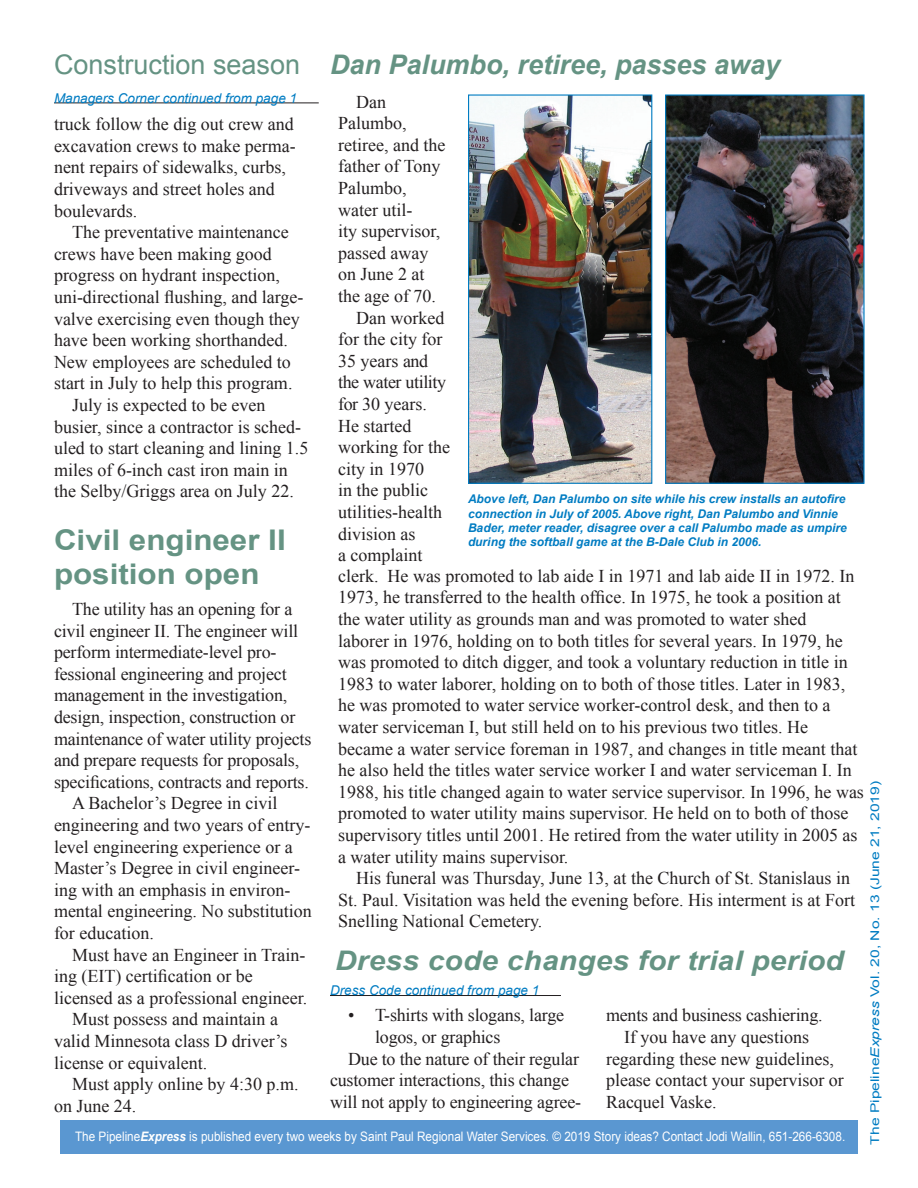
<style>
.page{position:relative;width:918px;height:1188px;background:#fff}
.page>*{position:absolute;margin:0;border:0;box-sizing:border-box;transform-origin:0 0}
.t1{font:700 28.5px/34.2px "Arial";color:#659383;scale:1.1 1}
.t2{font:italic 700 27px "Arial";letter-spacing:.01em;color:#659383;scale:1.1 1}
.t3{font:italic 700 27px "Arial";letter-spacing:.01em;color:#659383}
.t4{font:27px "Arial";color:#659383}
.t5{font:18px/21.6px "Times New Roman";color:#231f20}
.t6{font:18px "Times New Roman";letter-spacing:-.02em;color:#231f20}
.t7{font:italic 13.5px "Arial";color:#007cc2}
.t8{font:13.05px "Arial";color:#fff;scale:.9 1}
.t9{font:italic 700 12px/14.2px "Arial";color:#007cc2}
.t10{font:12px "Arial";color:#007cc2;scale:1.3 1}
.s1{font-style:italic}
.s2{font-weight:700;font-style:italic}
</style>
<div class="page">
<div style="left:60px;top:1120px;width:798px;height:34px;background:#5a97d1"></div>
<hr style="left:330px;top:995px;width:231px;height:1px;background:#231f20">
<hr style="left:54px;top:103px;width:265px;height:1px;background:#231f20">
<img style="left:667px;top:96px;width:196px;height:386px">
<div style="left:665px;top:94px;width:200px;height:390px;border:1px solid #007cc2"></div>
<img style="left:470px;top:96px;width:180px;height:386px">
<div style="left:468px;top:94px;width:184px;height:390px;border:1px solid #007cc2"></div>
<h2 class="t4" style="left:54px;top:46px;width:248px">Construction season</h2>
<h2 class="t3" style="left:330px;top:46px;width:452px">Dan Palumbo, retiree, passes away</h2>
<p class="t5" style="left:356px;top:90px;width:31px">Dan</p>
<p class="t5" style="left:338px;top:112px;width:70px">Palumbo,</p>
<p class="t5" style="left:338px;top:134px;width:109px">retiree, and the</p>
<p class="t5" style="left:338px;top:155px;width:104px">father of Tony</p>
<p class="t5" style="left:338px;top:177px;width:70px">Palumbo,</p>
<p class="t5" style="left:338px;top:198px;width:76px">water util-</p>
<p class="t5" style="left:338px;top:220px;width:104px">ity supervisor,</p>
<p class="t5" style="left:338px;top:242px;width:92px">passed away</p>
<p class="t5" style="left:338px;top:263px;width:88px">on June 2 at</p>
<p class="t5" style="left:338px;top:285px;width:99px">the age of 70.</p>
<p class="t5" style="left:356px;top:306px;width:90px">Dan worked</p>
<p class="t5" style="left:338px;top:328px;width:106px">for the city for</p>
<p class="t5" style="left:338px;top:350px;width:92px">35 years and</p>
<p class="t6" style="left:338px;top:370px;width:110px">the water utility</p>
<p class="t5" style="left:338px;top:393px;width:91px">for 30 years.</p>
<p class="t5" style="left:338px;top:414px;width:75px">He started</p>
<p class="t5" style="left:338px;top:436px;width:113px">working for the</p>
<p class="t5" style="left:338px;top:458px;width:88px">city in 1970</p>
<p class="t5" style="left:338px;top:479px;width:91px">in the public</p>
<p class="t5" style="left:338px;top:501px;width:106px">utilities-health</p>
<p class="t5" style="left:338px;top:522px;width:79px">division as</p>
<p class="t5" style="left:338px;top:544px;width:86px">a complaint</p>
<p class="t5" style="left:338px;top:565px;width:518px">clerk. He was promoted to lab aide I in 1971 and lab aide II in 1972. In</p>
<p class="t5" style="left:338px;top:586px;width:504px">1973, he transferred to the health office. In 1975, he took a position at</p>
<p class="t5" style="left:338px;top:608px;width:470px">the water utility as grounds man and was promoted to water shed</p>
<p class="t5" style="left:338px;top:630px;width:506px">laborer in 1976, holding on to both titles for several years. In 1979, he</p>
<p class="t5" style="left:338px;top:651px;width:511px">was promoted to ditch digger, and took a voluntary reduction in title in</p>
<p class="t5" style="left:338px;top:673px;width:509px">1983 to water laborer, holding on to both of those titles. Later in 1983,</p>
<p class="t5" style="left:338px;top:694px;width:494px">he was promoted to water service worker-control desk, and then to a</p>
<p class="t5" style="left:338px;top:716px;width:471px">water serviceman I, but still held on to his previous two titles. He</p>
<p class="t5" style="left:338px;top:738px;width:521px">became a water service foreman in 1987, and changes in title meant that</p>
<p class="t5" style="left:338px;top:759px;width:515px">he also held the titles water service worker I and water serviceman I. In</p>
<p class="t5" style="left:338px;top:781px;width:527px">1988, his title changed again to water service supervisor. In 1996, he was</p>
<p class="t5" style="left:338px;top:802px;width:512px">promoted to water utility mains supervisor. He held on to both of those</p>
<p class="t5" style="left:338px;top:824px;width:521px">supervisory titles until 2001. He retired from the water utility in 2005 as</p>
<p class="t5" style="left:338px;top:846px;width:232px">a water utility mains supervisor.</p>
<p class="t5" style="left:356px;top:867px;width:495px">His funeral was Thursday, June 13, at the Church of St. Stanislaus in</p>
<p class="t5" style="left:338px;top:889px;width:519px">St. Paul. Visitation was held the evening before. His interment is at Fort</p>
<p class="t5" style="left:338px;top:910px;width:206px">Snelling National Cemetery.</p>
<p class="t7" style="left:54px;top:89px;width:245px">Managers Corner continued from page 1</p>
<p class="t5" style="left:54px;top:113px;width:243px">truck follow the dig out crew and excavation crews to make perma&shy;nent repairs of sidewalks, curbs, driveways and street holes and boulevards.</p>
<p class="t5" style="left:72px;top:221px;width:218px">The preventative maintenance</p>
<p class="t5" style="left:54px;top:243px;width:219px">crews have been making good</p>
<p class="t5" style="left:54px;top:264px;width:227px">progress on hydrant inspection,</p>
<p class="t5" style="left:54px;top:286px;width:251px">uni-directional flushing, and large-</p>
<p class="t5" style="left:54px;top:308px;width:247px">valve exercising even though they</p>
<p class="t5" style="left:54px;top:329px;width:235px">have been working shorthanded.</p>
<p class="t5" style="left:54px;top:351px;width:238px">New employees are scheduled to</p>
<p class="t5" style="left:54px;top:372px;width:240px">start in July to help this program.</p>
<p class="t5" style="left:72px;top:394px;width:195px">July is expected to be even</p>
<p class="t5" style="left:54px;top:416px;width:249px">busier, since a contractor is sched-</p>
<p class="t5" style="left:54px;top:437px;width:256px">uled to start cleaning and lining 1.5</p>
<p class="t5" style="left:54px;top:459px;width:235px">miles of 6-inch cast iron main in</p>
<p class="t5" style="left:54px;top:480px;width:241px">the Selby/Griggs area on July 22.</p>
<p class="t9" style="left:468px;top:492px;width:380px">Above left, Dan Palumbo on site while his crew installs an autofire connection in July of 2005. Above right, Dan Palumbo and Vinnie Bader, meter reader, disagree over a call Palumbo made as umpire during the softball game at the B-Dale Club in 2006.</p>
<h1 class="t1" style="left:54px;top:524px;width:212px">Civil engineer II position open</h1>
<p class="t5" style="left:72px;top:598px;width:222px">The utility has an opening for a</p>
<p class="t5" style="left:54px;top:620px;width:246px">civil engineer II. The engineer will</p>
<p class="t5" style="left:54px;top:641px;width:224px">perform intermediate-level pro-</p>
<p class="t5" style="left:54px;top:663px;width:234px">fessional engineering and project</p>
<p class="t5" style="left:54px;top:684px;width:235px">management in the investigation,</p>
<p class="t5" style="left:54px;top:706px;width:243px">design, inspection, construction or</p>
<p class="t5" style="left:54px;top:728px;width:259px">maintenance of water utility projects</p>
<p class="t5" style="left:54px;top:749px;width:247px">and prepare requests for proposals,</p>
<p class="t5" style="left:54px;top:771px;width:256px">specifications, contracts and reports.</p>
<p class="t5" style="left:72px;top:792px;width:207px">A Bachelor’s Degree in civil</p>
<p class="t5" style="left:54px;top:814px;width:258px">engineering and two years of entry-</p>
<p class="t5" style="left:54px;top:836px;width:240px">level engineering experience or a</p>
<p class="t5" style="left:54px;top:857px;width:248px">Master’s Degree in civil engineer-</p>
<p class="t5" style="left:54px;top:879px;width:238px">ing with an emphasis in environ-</p>
<p class="t5" style="left:54px;top:900px;width:259px">mental engineering. No substitution</p>
<p class="t5" style="left:54px;top:922px;width:101px">for education.</p>
<p class="t5" style="left:72px;top:944px;width:235px">Must have an Engineer in Train-</p>
<p class="t5" style="left:54px;top:965px;width:200px">ing (EIT) certification or be</p>
<p class="t5" style="left:54px;top:987px;width:255px">licensed as a professional engineer.</p>
<p class="t5" style="left:72px;top:1008px;width:207px">Must possess and maintain a</p>
<p class="t5" style="left:54px;top:1030px;width:235px">valid Minnesota class D driver’s</p>
<p class="t5" style="left:54px;top:1052px;width:155px">license or equivalent.</p>
<p class="t5" style="left:72px;top:1073px;width:228px">Must apply online by 4:30 p.m.</p>
<p class="t5" style="left:54px;top:1095px;width:84px">on June 24.</p>
<p class="t10" style="left:867px;top:1144px;width:281px;rotate:-90deg">The Pipeline<span class="s1">Express</span> Vol. 20, No. 13 (June 21, 2019)</p>
<h2 class="t2" style="left:335px;top:943px;width:464px">Dress code changes for trial period</h2>
<p class="t7" style="left:330px;top:982px;width:211px">Dress Code continued from page 1</p>
<p class="t5" style="left:606px;top:1004px;width:218px">ments and business cashiering.</p>
<p class="t5" style="left:624px;top:1026px;width:186px">If you have any questions</p>
<p class="t5" style="left:606px;top:1047px;width:229px">regarding these new guidelines,</p>
<p class="t5" style="left:606px;top:1069px;width:239px">please contact your supervisor or</p>
<p class="t5" style="left:606px;top:1091px;width:112px">Racquel Vaske.</p>
<p class="t5" style="left:348px;top:1004px;width:218px">• T-shirts with slogans, large</p>
<p class="t5" style="left:375px;top:1026px;width:127px">logos, or graphics</p>
<p class="t5" style="left:348px;top:1047px;width:232px">Due to the nature of their regular</p>
<p class="t5" style="left:330px;top:1069px;width:241px">customer interactions, this change</p>
<p class="t5" style="left:330px;top:1091px;width:253px">will not apply to engineering agree-</p>
<p class="t8" style="left:75px;top:1127px;width:857px">The Pipeline<span class="s2">Express</span> is published every two weeks by Saint Paul Regional Water Services. © 2019 Story ideas? Contact Jodi Wallin, 651-266-6308.</p>
</div>
